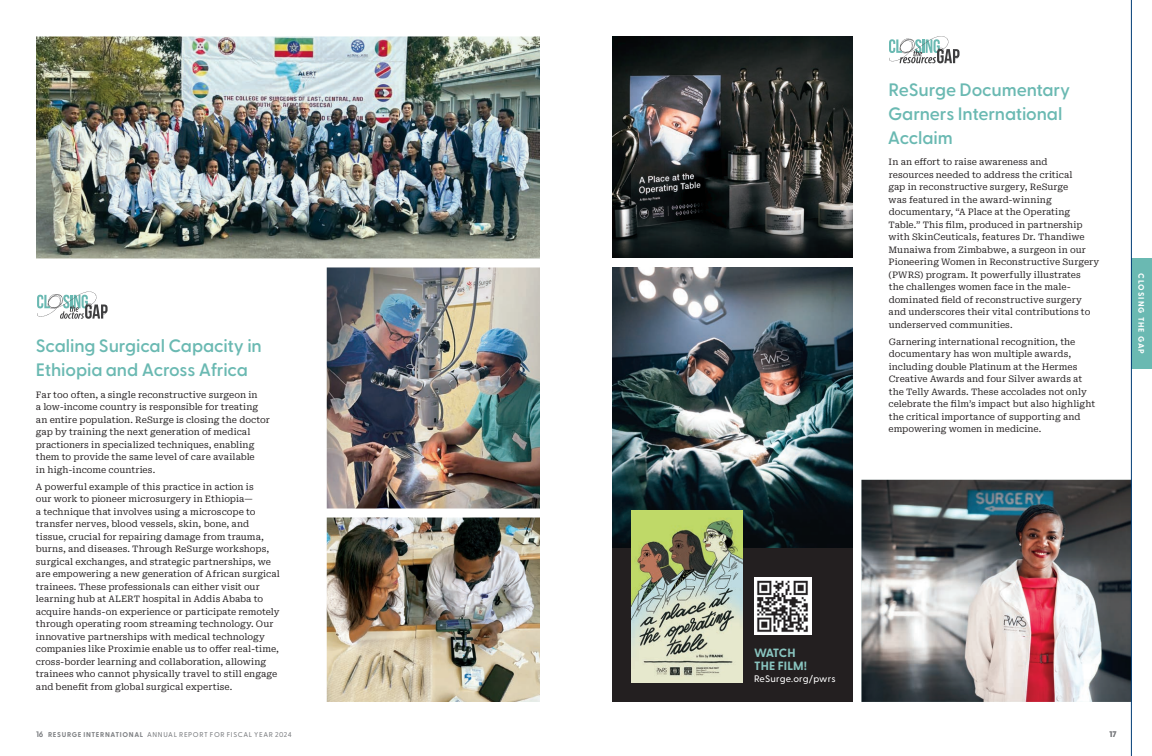
<style>
.page{position:relative;width:1152px;height:756px;background:#fff}
.page>*{position:absolute;margin:0;border:0;box-sizing:border-box;transform-origin:0 0}
.Title_4{font:600 18px/24px "Greycliff CF";letter-spacing:-.01em;color:#6ab9b2}
.t1{font:700 12px/13px "Greycliff CF";letter-spacing:.01em;color:#89c5c0}
.t2{font:500 9.5px "Greycliff CF";letter-spacing:.02em;color:#fff}
.P1_Serif{font:9px/12.5px "Roboto Serif";letter-spacing:.005em;color:#231f20}
.t3{font:700 8px "Greycliff CF";letter-spacing:.12em;color:#fff}
.t4{font:700 8px "Greycliff CF";color:#808285}
.t5{font:500 7px "Greycliff CF";letter-spacing:.08em;color:#808285}
.s1{font-weight:700;font-size:8px}
.s2{font-weight:700}
</style>
<div class="page">
<div style="left:1131px;top:258px;width:21px;height:111px;background:#6ab9b2"></div>
<img style="left:327px;top:267px;width:213px;height:242px">
<img style="left:327px;top:518px;width:213px;height:184px">
<img style="left:36px;top:36px;width:504px;height:222px">
<svg style="left:37px;top:291px;width:71px;height:28px"></svg>
<img style="left:861px;top:480px;width:270px;height:222px">
<img style="left:612px;top:36px;width:240px;height:222px">
<div style="left:612px;top:548px;width:240px;height:154px;background:#231f20"></div>
<img style="left:612px;top:267px;width:240px;height:281px">
<img style="left:754px;top:577px;width:57px;height:57px">
<img style="left:632px;top:511px;width:111px;height:171px">
<svg style="left:889px;top:36px;width:71px;height:27px"></svg>
<hr style="left:1131px;top:0;width:1px;height:756px;background:#013c76">
<p class="Title_4" style="left:36px;top:333px;width:228px">Scaling Surgical Capacity in<br>Ethiopia and Across Africa</p>
<p class="P1_Serif" style="left:36px;top:387px;width:236px">Far too often, a single reconstructive surgeon in<br>a low-income country is responsible for treating an entire population. ReSurge is closing the doctor gap by training the next generation of medical practioners in specialized techniques, enabling them to provide the same level of care available<br>in high-income countries.</p>
<p class="P1_Serif" style="left:36px;top:479px;width:246px">A powerful example of this practice in action is<br>our work to pioneer microsurgery in Ethiopia—<br>a technique that involves using a microscope to transfer nerves, blood vessels, skin, bone, and tissue, crucial for repairing damage from trauma, burns, and diseases. Through ReSurge workshops, surgical exchanges, and strategic partnerships, we are empowering a new generation of African surgical trainees. These professionals can either visit our learning hub at ALERT hospital in Addis Ababa to acquire hands-on experience or participate remotely through operating room streaming technology. Our innovative partnerships with medical technology companies like Proximie enable us to offer real-time, cross-border learning and collaboration, allowing trainees who cannot physically travel to still engage and benefit from global surgical expertise.</p>
<p class="Title_4" style="left:888px;top:76px;width:184px">ReSurge Documentary<br>Garners International<br>Acclaim</p>
<p class="P1_Serif" style="left:888px;top:155px;width:212px">In an effort to raise awareness and<br>resources needed to address the critical<br>gap in reconstructive surgery, ReSurge<br>was featured in the award-winning documentary, “A Place at the Operating Table.” This film, produced in partnership with SkinCeuticals, features Dr. Thandiwe Munaiwa from Zimbabwe, a surgeon in our Pioneering Women in Reconstructive Surgery (PWRS) program. It powerfully illustrates<br>the challenges women face in the male&shy;dominated field of reconstructive surgery and underscores their vital contributions to underserved communities.</p>
<p class="P1_Serif" style="left:889px;top:335px;width:208px">Garnering international recognition, the documentary has won multiple awards, including double Platinum at the Hermes Creative Awards and four Silver awards at the Telly Awards. These accolades not only celebrate the film’s impact but also highlight the critical importance of supporting and empowering women in medicine.</p>
<p class="t1" style="left:754px;top:646px;width:55px">WATCH<br>THE FILM!</p>
<p class="t2" style="left:754px;top:672px;width:83px">ReSurge.org/pwrs</p>
<p class="t5" style="left:36px;top:730px;width:257px"><span class="s1">16</span> <span class="s2">RESURGE INTERNATIONAL</span> ANNUAL REPORT FOR FISCAL YEAR 2024</p>
<p class="t4" style="left:1110px;top:728px;width:9px">17</p>
<p class="t3" style="left:1147px;top:273px;width:82px;rotate:90deg">CLOSING THE GAP</p>
</div>
